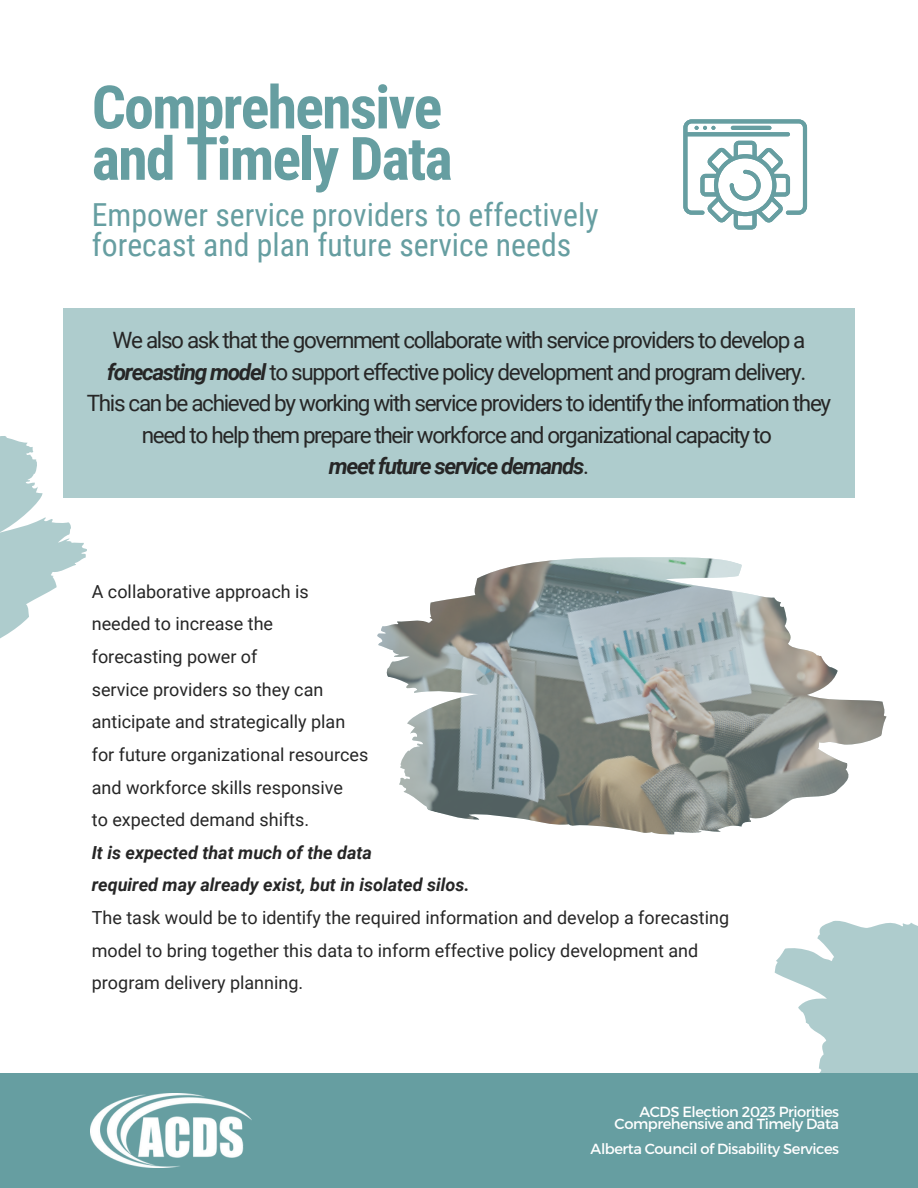
<style>
.page{position:relative;width:918px;height:1188px;background:#fff}
.page>*{position:absolute;margin:0;border:0;box-sizing:border-box;transform-origin:0 0}
.t1{font:700 59.85px/51.3px "Roboto Condensed";letter-spacing:-.03em;color:#669ea1}
.t2{font:31.8px/30.3px "Roboto Condensed";color:#669ea1}
.t3{font:22.5px/31.5px "Roboto";letter-spacing:-.06em;color:#262626;text-align:center}
.t4{font:18px/32.7px "Roboto";color:#262626}
.t5{font:italic 700 18px/32.7px "Roboto";color:#262626}
.t6{font:14.7px/12.3px "Montserrat";letter-spacing:-.03em;color:#fff;text-align:right}
.s1{font-weight:700;font-style:italic}
</style>
<div class="page">
<svg style="left:683px;top:119px;width:124px;height:111px"></svg>
<svg style="left:775px;top:920px;width:143px;height:153px"></svg>
<div style="left:0;top:1073px;width:918px;height:115px;background:#669ea1"></div>
<img style="left:90px;top:1093px;width:161px;height:75px">
<svg style="left:0;top:436px;width:87px;height:203px"></svg>
<div style="left:63px;top:308px;width:792px;height:190px;background:#aecccd"></div>
<img style="left:377px;top:557px;width:510px;height:278px">
<h1 class="t1" style="left:92px;top:82px;width:362px">Comprehensive and Timely Data</h1>
<h2 class="t2" style="left:92px;top:200px;width:508px">Empower service providers to effectively forecast and plan future service needs</h2>
<p class="t3" style="left:87px;top:325px;width:746px">We also ask that the government collaborate with service providers to develop a <span class="s1">forecasting model</span> to support effective policy development and program delivery.<br>This can be achieved by working with service providers to identify the information they need to help them prepare their workforce and organizational capacity to<br><span class="s1">meet future service demands</span>.</p>
<p class="t4" style="left:92px;top:575px;width:278px">A collaborative approach is needed to increase the forecasting power of<br>service providers so they can anticipate and strategically plan for future organizational resources and workforce skills responsive<br>to expected demand shifts.</p>
<p class="t5" style="left:92px;top:836px;width:379px">It is expected that much of the data<br>required may already exist, but in isolated silos.</p>
<p class="t4" style="left:92px;top:902px;width:639px">The task would be to identify the required information and develop a forecasting model to bring together this data to inform effective policy development and program delivery planning.</p>
<p class="t6" style="left:615px;top:1105px;width:226px">ACDS Election 2023 Priorities<br>Comprehensive and Timely Data</p>
<p class="t6" style="left:591px;top:1142px;width:250px">Alberta Council of Disability Services</p>
</div>
